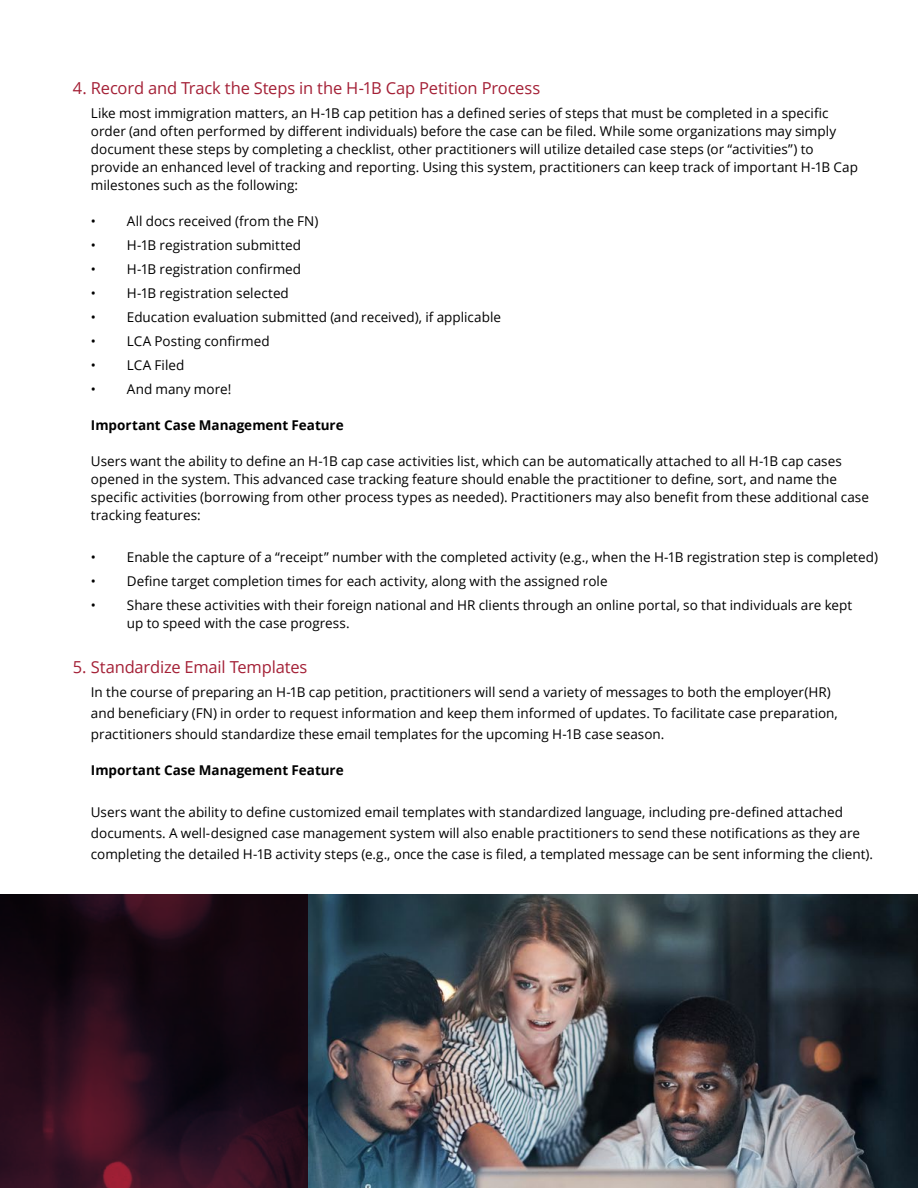
<style>
.page{position:relative;width:918px;height:1188px;background:#fff}
.page>*{position:absolute;margin:0;border:0;box-sizing:border-box;transform-origin:0 0}
.t1{font:16.5px "Open Sans";letter-spacing:-.01em;color:#a42036}
.t2{font:13.5px/18px "Open Sans";color:#000}
.t3{font:700 13.5px "Open Sans";color:#000}
</style>
<div class="page">
<img style="left:308px;top:894px;width:610px;height:294px">
<svg style="left:0;top:894px;width:308px;height:294px;background:#220b18"></svg>
<p class="t1" style="left:73px;top:76px;width:469px">4. Record and Track the Steps in the H-1B Cap Petition Process</p>
<p class="t2" style="left:91px;top:103px;width:769px">Like most immigration matters, an H-1B cap petition has a defined series of steps that must be completed in a specific order (and often performed by different individuals) before the case can be filed. While some organizations may simply document these steps by completing a checklist, other practitioners will utilize detailed case steps (or “activities”) to provide an enhanced level of tracking and reporting. Using this system, practitioners can keep track of important H-1B Cap milestones such as the following:</p>
<p class="t2" style="left:91px;top:211px;width:229px">• All docs received (from the FN)</p>
<p class="t2" style="left:91px;top:235px;width:212px">• H-1B registration submitted</p>
<p class="t2" style="left:91px;top:259px;width:212px">• H-1B registration confirmed</p>
<p class="t2" style="left:91px;top:283px;width:200px">• H-1B registration selected</p>
<p class="t2" style="left:91px;top:307px;width:412px">• Education evaluation submitted (and received), if applicable</p>
<p class="t2" style="left:91px;top:331px;width:180px">• LCA Posting confirmed</p>
<p class="t2" style="left:91px;top:355px;width:95px">• LCA Filed</p>
<p class="t2" style="left:91px;top:379px;width:142px">• And many more!</p>
<p class="t3" style="left:91px;top:415px;width:254px">Important Case Management Feature</p>
<p class="t2" style="left:91px;top:451px;width:780px">Users want the ability to define an H-1B cap case activities list, which can be automatically attached to all H-1B cap cases opened in the system. This advanced case tracking feature should enable the practitioner to define, sort, and name the specific activities (borrowing from other process types as needed). Practitioners may also benefit from these additional case tracking features:</p>
<p class="t2" style="left:91px;top:547px;width:789px">• Enable the capture of a “receipt” number with the completed activity (e.g., when the H-1B registration step is completed)</p>
<p class="t2" style="left:91px;top:571px;width:518px">• Define target completion times for each activity, along with the assigned role</p>
<p class="t2" style="left:127px;top:595px;width:727px;text-indent:-36px">• Share these activities with their foreign national and HR clients through an online portal, so that individuals are kept up to speed with the case progress.</p>
<p class="t1" style="left:73px;top:655px;width:236px">5. Standardize Email Templates</p>
<p class="t2" style="left:91px;top:681px;width:749px;line-height:21px">In the course of preparing an H-1B cap petition, practitioners will send a variety of messages to both the employer(HR) and beneficiary (FN) in order to request information and keep them informed of updates. To facilitate case preparation, practitioners should standardize these email templates for the upcoming H-1B case season.</p>
<p class="t3" style="left:91px;top:760px;width:254px">Important Case Management Feature</p>
<p class="t2" style="left:91px;top:801px;width:784px;line-height:21px">Users want the ability to define customized email templates with standardized language, including pre-defined attached documents. A well-designed case management system will also enable practitioners to send these notifications as they are completing the detailed H-1B activity steps (e.g., once the case is filed, a templated message can be sent informing the client).</p>
</div>
